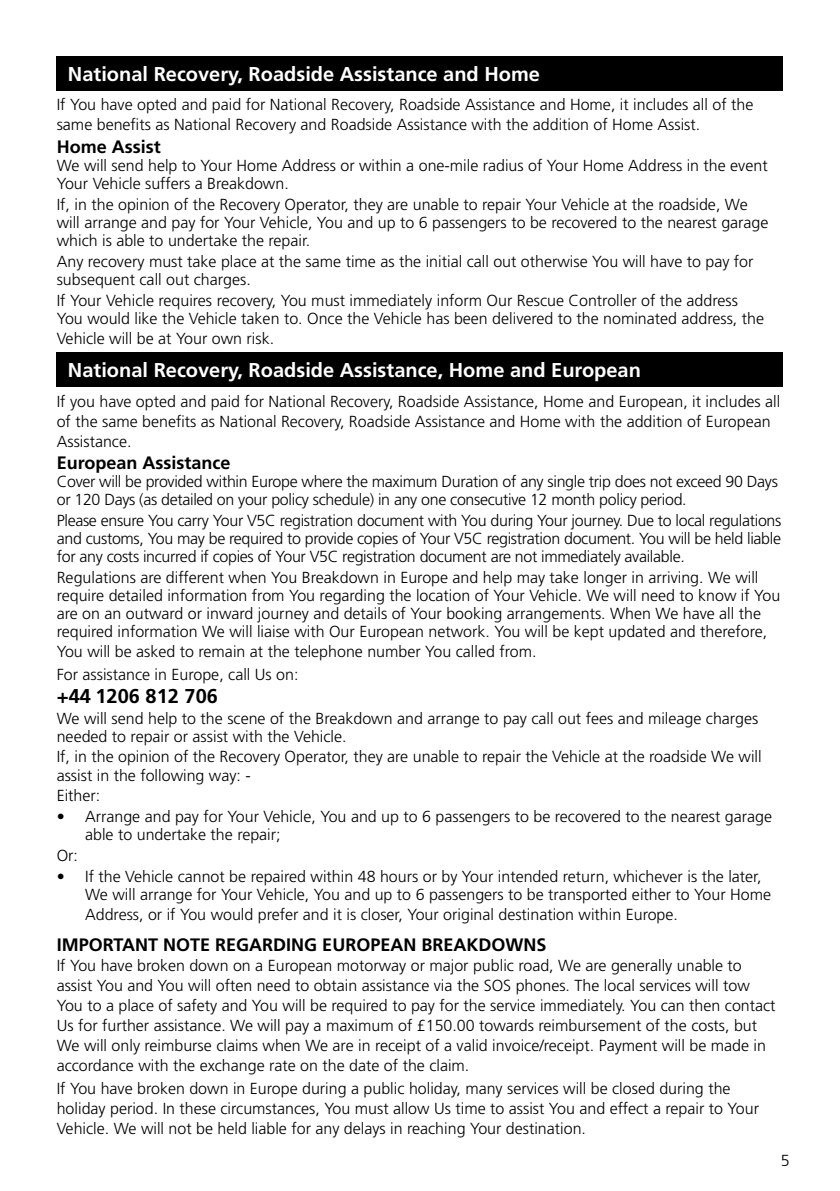
<style>
.page{position:relative;width:840px;height:1191px;background:#fff}
.page>*{position:absolute;margin:0;border:0;box-sizing:border-box;transform-origin:0 0}
.t1{font:700 20px "Frutiger LT Std";color:#fff}
.t2{font:700 20px "Frutiger LT Std";color:#000}
.t3{font:700 18px "Frutiger LT Std";color:#000}
.t4{font:300 16px/18px "Frutiger LT Std";color:#000}
.t5{font:300 16px/18px "Frutiger LT Std";letter-spacing:-.02em;color:#000}
</style>
<div class="page">
<div style="left:57px;top:56px;width:725px;height:34px;background:#000"></div>
<div style="left:57px;top:352px;width:725px;height:34px;background:#000"></div>
<p class="t1" style="left:68px;top:62px;width:473px">National Recovery, Roadside Assistance and Home</p>
<p class="t4" style="left:57px;top:95px;width:697px;line-height:20px">If You have opted and paid for National Recovery, Roadside Assistance and Home, it includes all of the same benefits as National Recovery and Roadside Assistance with the addition of Home Assist.</p>
<p class="t3" style="left:57px;top:136px;width:105px">Home Assist</p>
<p class="t4" style="left:57px;top:157px;width:712px">We will send help to Your Home Address or within a one-mile radius of Your Home Address in the event<br>Your Vehicle suffers a Breakdown.</p>
<p class="t4" style="left:57px;top:196px;width:713px">If, in the opinion of the Recovery Operator, they are unable to repair Your Vehicle at the roadside, We will arrange and pay for Your Vehicle, You and up to 6 passengers to be recovered to the nearest garage which is able to undertake the repair.</p>
<p class="t4" style="left:57px;top:252px;width:698px">Any recovery must take place at the same time as the initial call out otherwise You will have to pay for subsequent call out charges.</p>
<p class="t4" style="left:57px;top:291px;width:708px">If Your Vehicle requires recovery, You must immediately inform Our Rescue Controller of the address<br>You would like the Vehicle taken to. Once the Vehicle has been delivered to the nominated address, the</p>
<p class="t4" style="left:57px;top:329px;width:219px">Vehicle will be at Your own risk.</p>
<p class="t1" style="left:68px;top:358px;width:574px">National Recovery, Roadside Assistance, Home and European</p>
<p class="t4" style="left:57px;top:391px;width:724px;line-height:20px">If you have opted and paid for National Recovery, Roadside Assistance, Home and European, it includes all of the same benefits as National Recovery, Roadside Assistance and Home with the addition of European<br>Assistance.</p>
<p class="t3" style="left:57px;top:452px;width:175px">European Assistance</p>
<p class="t5" style="left:57px;top:473px;width:722px">Cover will be provided within Europe where the maximum Duration of any single trip does not exceed 90 Days or 120 Days (as detailed on your policy schedule) in any one consecutive 12 month policy period.</p>
<p class="t4" style="left:57px;top:512px;width:725px;text-align:justify">Please ensure You carry Your V5C registration document with You during Your journey. Due to local regulations and customs, You may be required to provide copies of Your V5C registration document. You will be held liable for any costs incurred if copies of Your V5C registration document are not immediately available.</p>
<p class="t4" style="left:57px;top:569px;width:724px">Regulations are different when You Breakdown in Europe and help may take longer in arriving. We will require detailed information from You regarding the location of Your Vehicle. We will need to know if You are on an outward or inward journey and details of Your booking arrangements. When We have all the required information We will liaise with Our European network. You will be kept updated and therefore,</p>
<p class="t4" style="left:57px;top:640px;width:481px;line-height:22.8px">You will be asked to remain at the telephone number You called from.<br>For assistance in Europe, call Us on:</p>
<p class="t2" style="left:57px;top:684px;width:163px">+44 1206 812 706</p>
<p class="t4" style="left:57px;top:709px;width:702px">We will send help to the scene of the Breakdown and arrange to pay call out fees and mileage charges needed to repair or assist with the Vehicle.</p>
<p class="t4" style="left:57px;top:748px;width:706px">If, in the opinion of the Recovery Operator, they are unable to repair the Vehicle at the roadside We will assist in the following way: -</p>
<p class="t4" style="left:57px;top:787px;width:45px">Either:</p>
<p class="t4" style="left:85px;top:808px;width:688px;text-indent:-28px">• Arrange and pay for Your Vehicle, You and up to 6 passengers to be recovered to the nearest garage able to undertake the repair;</p>
<p class="t4" style="left:57px;top:846px;width:23px">Or:</p>
<p class="t4" style="left:85px;top:867px;width:687px;text-indent:-28px">• If the Vehicle cannot be repaired within 48 hours or by Your intended return, whichever is the later,<br>We will arrange for Your Vehicle, You and up to 6 passengers to be transported either to Your Home</p>
<p class="t4" style="left:85px;top:905px;width:594px">Address, or if You would prefer and it is closer, Your original destination within Europe.</p>
<p class="t3" style="left:57px;top:934px;width:491px">IMPORTANT NOTE REGARDING EUROPEAN BREAKDOWNS</p>
<p class="t4" style="left:57px;top:956px;width:720px;line-height:20px">If You have broken down on a European motorway or major public road, We are generally unable to assist You and You will often need to obtain assistance via the SOS phones. The local services will tow You to a place of safety and You will be required to pay for the service immediately. You can then contact Us for further assistance. We will pay a maximum of £150.00 towards reimbursement of the costs, but We will only reimburse claims when We are in receipt of a valid invoice/receipt. Payment will be made in accordance with the exchange rate on the date of the claim.</p>
<p class="t4" style="left:57px;top:1078px;width:703px;line-height:20px">If You have broken down in Europe during a public holiday, many services will be closed during the holiday period. In these circumstances, You must allow Us time to assist You and effect a repair to Your<br>Vehicle. We will not be held liable for any delays in reaching Your destination.</p>
<p class="t4" style="left:780px;top:1151px;width:10px">5</p>
</div>
